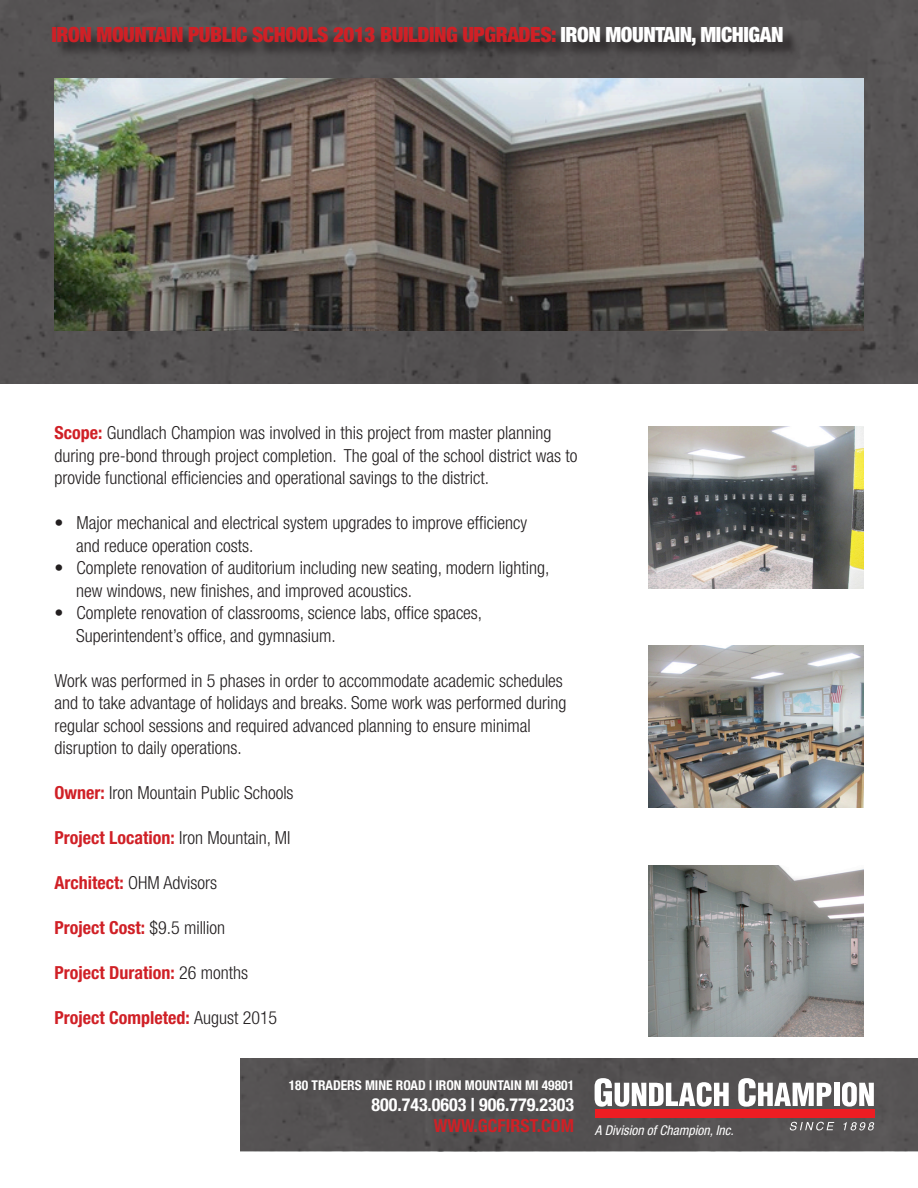
<style>
.page{position:relative;width:918px;height:1188px;background:#fff}
.page>*{position:absolute;margin:0;border:0;box-sizing:border-box;transform-origin:0 0}
.t1{font:900 condensed 21px "Helvetica Neue LT Std";letter-spacing:-.02em;color:#d02026}
.t2{font:300 condensed 18px/22.5px "Helvetica Neue LT Std";color:#231f20}
.t3{font:700 condensed 18px "Helvetica Neue LT Std";color:#d02026}
.t4{font:700 condensed 18px "Helvetica Neue LT Std";color:#fff}
.t5{font:700 condensed 13.5px "Helvetica Neue LT Std";color:#fff}
.t6{font:italic condensed 13.5px "Helvetica Neue LT Std";color:#fff}
.s1{color:#fff}
.s2{font-weight:700;color:#d02026}
.s3{font-weight:300;color:#231f20}
</style>
<div class="page">
<div style="left:0;top:0;width:918px;height:384px;background:#555253"></div>
<div style="left:55px;top:29px;width:744px;height:33px;background:#231f20;opacity:.8"></div>
<div style="left:240px;top:1058px;width:678px;height:93px;background:#545152"></div>
<svg style="left:595px;top:1078px;width:134px;height:29px"></svg>
<svg style="left:738px;top:1078px;width:93px;height:29px"></svg>
<div style="left:834px;top:1083px;width:5px;height:23px;background:#fff"></div>
<svg style="left:842px;top:1082px;width:32px;height:25px"></svg>
<div style="left:595px;top:1109px;width:279px;height:9px;background:#ee1d23"></div>
<svg style="left:790px;top:1122px;width:44px;height:8px"></svg>
<svg style="left:843px;top:1122px;width:31px;height:8px"></svg>
<img style="left:648px;top:426px;width:216px;height:162px">
<svg style="left:55px;top:78px;width:809px;height:252px;background:#74706b"></svg>
<img style="left:648px;top:646px;width:216px;height:162px">
<img style="left:648px;top:866px;width:216px;height:171px">
<p class="t1" style="left:52px;top:22px;width:733px">IRON MOUNTAIN PUBLIC SCHOOLS 2013 BUILDING UPGRADES: <span class="s1">IRON MOUNTAIN, MICHIGAN</span></p>
<p class="t2" style="left:55px;top:422px;width:524px"><span class="s2">Scope:</span> Gundlach Champion was involved in this project from master planning during pre-bond through project completion. The goal of the school district was to provide functional efficiencies and operational savings to the district.</p>
<p class="t2" style="left:76px;top:512px;width:453px;text-indent:-22px">• Major mechanical and electrical system upgrades to improve efficiency and reduce operation costs.</p>
<p class="t2" style="left:76px;top:557px;width:475px;text-indent:-22px">• Complete renovation of auditorium including new seating, modern lighting, new windows, new finishes, and improved acoustics.</p>
<p class="t2" style="left:76px;top:602px;width:408px;text-indent:-22px">• Complete renovation of classrooms, science labs, office spaces,<br>Superintendent’s office, and gymnasium.</p>
<p class="t2" style="left:55px;top:669px;width:513px">Work was performed in 5 phases in order to accommodate academic schedules and to take advantage of holidays and breaks. Some work was performed during regular school sessions and required advanced planning to ensure minimal disruption to daily operations.</p>
<p class="t2" style="left:55px;top:782px;width:241px"><span class="s2">Owner:</span> Iron Mountain Public Schools</p>
<p class="t3" style="left:55px;top:827px;width:237px">Project Location: <span class="s3">Iron Mountain, MI</span></p>
<p class="t2" style="left:55px;top:872px;width:164px"><span class="s2">Architect:</span> OHM Advisors</p>
<p class="t3" style="left:55px;top:917px;width:172px">Project Cost: <span class="s3">$9.5 million</span></p>
<p class="t3" style="left:55px;top:962px;width:195px">Project Duration: <span class="s3">26 months</span></p>
<p class="t3" style="left:55px;top:1007px;width:224px">Project Completed: <span class="s3">August 2015</span></p>
<p class="t5" style="left:289px;top:1077px;width:287px">180 TRADERS MINE ROAD | IRON MOUNTAIN MI 49801</p>
<p class="t4" style="left:371px;top:1093px;width:204px">800.743.0603 | 906.779.2303</p>
<p class="t3" style="left:434px;top:1114px;width:142px">WWW.GCFIRST.COM</p>
<p class="t6" style="left:595px;top:1122px;width:141px">A Division of Champion, Inc.</p>
</div>
